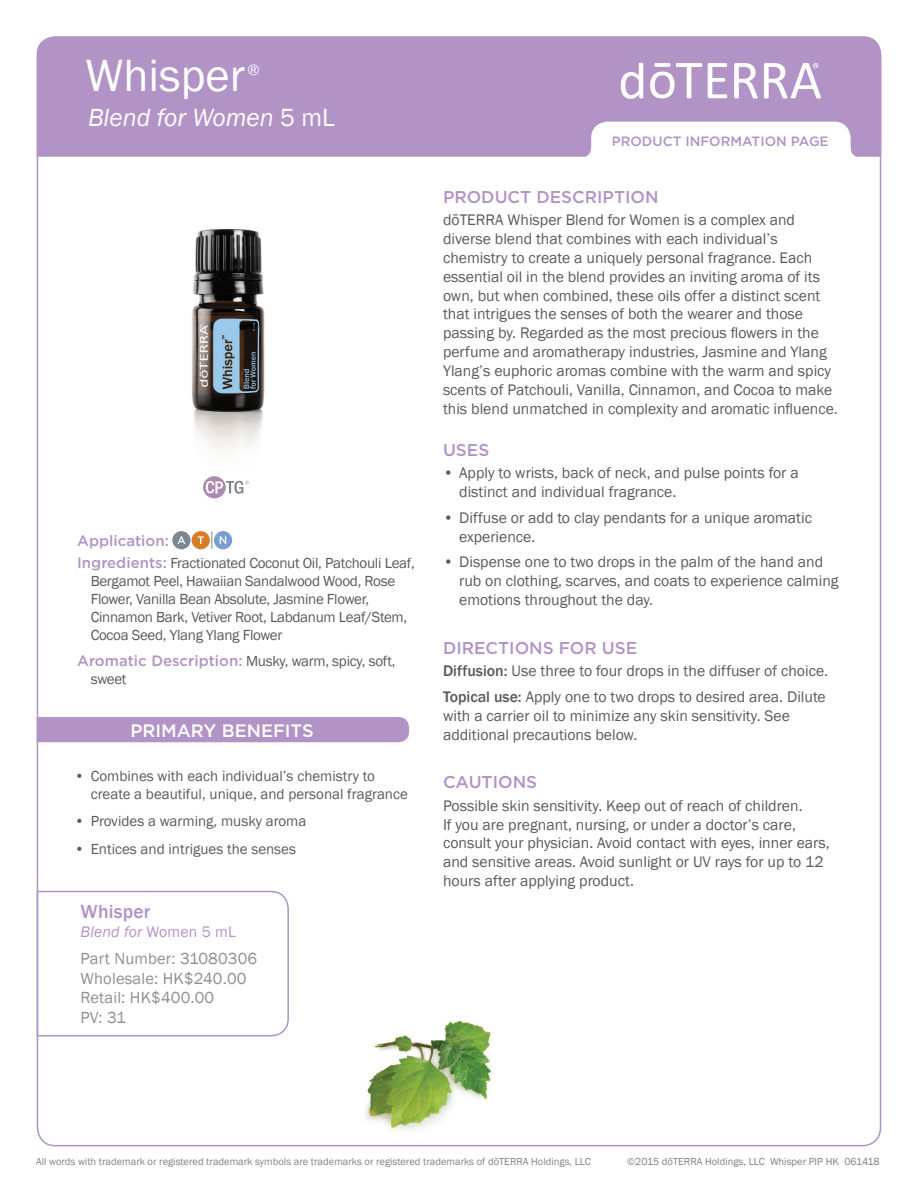
<style>
.page{position:relative;width:918px;height:1188px;background:#fff}
.page>*{position:absolute;margin:0;border:0;box-sizing:border-box;transform-origin:0 0}
.t1{font:46.5px "Franklin Gothic";color:#fff}
.t2{font:italic 25.5px "Franklin Gothic";color:#fff}
.t3{font:500 19.5px "Franklin Gothic";letter-spacing:.01em;color:#b194c5}
.t4{font:500 18px "Gotham";color:#fff}
.t5{font:500 17.1px "Gotham";color:#b194c5}
.t6{font:16.5px/19.8px "Franklin Gothic";letter-spacing:.01em;color:#8d8f92}
.t7{font:15.75px/18.9px "Franklin Gothic";color:#5a5a5d}
.t8{font:italic 15.75px "Franklin Gothic";letter-spacing:.01em;color:#b194c5}
.t9{font:15.75px "Franklin Gothic";color:#fff}
.t10{font:15px/18px "Franklin Gothic";letter-spacing:-.02em;color:#5a5a5d}
.t11{font:15px/18px "Franklin Gothic";color:#5a5a5d}
.t12{font:500 15px "Gotham";color:#b194c5}
.t13{font:500 13.5px "Gotham";color:#b194c5}
.t14{font:10.5px "Franklin Gothic";color:#808285}
.s1{font-style:normal}
.s2{font-family:"Gotham";font-weight:500;color:#b194c5}
.s3{font-weight:500}
</style>
<div class="page">
<div style="left:37px;top:36px;width:844px;height:121px;background:#b194c5"></div>
<svg style="left:734px;top:63px;width:24px;height:35px"></svg>
<svg style="left:708px;top:63px;width:19px;height:35px"></svg>
<svg style="left:650px;top:63px;width:52px;height:35px"></svg>
<svg style="left:621px;top:63px;width:22px;height:36px"></svg>
<svg style="left:764px;top:63px;width:57px;height:35px"></svg>
<svg style="left:581px;top:122px;width:280px;height:35px"></svg>
<svg style="left:211px;top:532px;width:1px;height:17px"></svg>
<div style="left:172px;top:531px;width:19px;height:18px;background:#7c8791;border-radius:50%"></div>
<div style="left:192px;top:531px;width:18px;height:18px;background:#d77c29;border-radius:50%"></div>
<div style="left:214px;top:531px;width:18px;height:18px;background:#799cd1;border-radius:50%"></div>
<div style="left:37px;top:717px;width:372px;height:25px;background:#b194c5"></div>
<svg style="left:36px;top:890px;width:253px;height:147px"></svg>
<img style="left:192px;top:229px;width:73px;height:220px">
<img style="left:365px;top:1020px;width:127px;height:110px">
<svg style="left:177px;top:536px;width:8px;height:8px"></svg>
<svg style="left:198px;top:536px;width:6px;height:8px"></svg>
<svg style="left:220px;top:536px;width:6px;height:8px"></svg>
<svg style="left:203px;top:476px;width:46px;height:22px"></svg>
<h1 class="t1" style="left:85px;top:47px;width:161px">Whisper</h1>
<p class="t9" style="left:248px;top:60px;width:14px">®</p>
<h2 class="t2" style="left:88px;top:101px;width:248px">Blend for Women <span class="s1">5 mL</span></h2>
<p class="t12" style="left:77px;top:531px;width:93px">Application:</p>
<p class="t10" style="left:91px;top:554px;width:326px;text-indent:-14px"><span class="s2">Ingredients:</span> Fractionated Coconut Oil, Patchouli Leaf, Bergamot Peel, Hawaiian Sandalwood Wood, Rose Flower, Vanilla Bean Absolute, Jasmine Flower, Cinnamon Bark, Vetiver Root, Labdanum Leaf/Stem, Cocoa Seed, Ylang Ylang Flower</p>
<p class="t10" style="left:91px;top:652px;width:306px;text-indent:-14px"><span class="s2">Aromatic Description:</span> Musky, warm, spicy, soft, sweet</p>
<p class="t4" style="left:130px;top:719px;width:185px">PRIMARY BENEFITS</p>
<p class="t11" style="left:91px;top:767px;width:319px;text-indent:-16px">• Combines with each individual’s chemistry to create a beautiful, unique, and personal fragrance</p>
<p class="t11" style="left:75px;top:813px;width:233px">• Provides a warming, musky aroma</p>
<p class="t11" style="left:75px;top:840px;width:223px">• Entices and intrigues the senses</p>
<p class="t3" style="left:81px;top:899px;width:71px">Whisper</p>
<p class="t8" style="left:81px;top:922px;width:157px">Blend for <span class="s1">Women 5 mL</span></p>
<p class="t6" style="left:81px;top:949px;width:178px">Part Number: 31080306<br>Wholesale: HK$240.00<br>Retail: HK$400.00<br>PV: 31</p>
<p class="t13" style="left:612px;top:132px;width:218px">PRODUCT INFORMATION PAGE</p>
<p class="t5" style="left:443px;top:185px;width:217px">PRODUCT DESCRIPTION</p>
<p class="t7" style="left:443px;top:211px;width:396px">dōTERRA Whisper Blend for Women is a complex and diverse blend that combines with each individual’s chemistry to create a uniquely personal fragrance. Each essential oil in the blend provides an inviting aroma of its own, but when combined, these oils offer a distinct scent that intrigues the senses of both the wearer and those passing by. Regarded as the most precious flowers in the perfume and aromatherapy industries, Jasmine and Ylang Ylang’s euphoric aromas combine with the warm and spicy scents of Patchouli, Vanilla, Cinnamon, and Cocoa to make this blend unmatched in complexity and aromatic influence.</p>
<p class="t5" style="left:443px;top:439px;width:48px">USES</p>
<p class="t7" style="left:459px;top:464px;width:341px;text-indent:-16px">• Apply to wrists, back of neck, and pulse points for a distinct and individual fragrance.</p>
<p class="t7" style="left:459px;top:508px;width:354px;text-indent:-16px">• Diffuse or add to clay pendants for a unique aromatic experience.</p>
<p class="t7" style="left:459px;top:553px;width:381px;text-indent:-16px">• Dispense one to two drops in the palm of the hand and rub on clothing, scarves, and coats to experience calming emotions throughout the day.</p>
<p class="t5" style="left:443px;top:637px;width:196px">DIRECTIONS FOR USE</p>
<p class="t7" style="left:443px;top:658px;width:387px;line-height:25.7px"><span class="s3">Diffusion:</span> Use three to four drops in the diffuser of choice.<br><span class="s3">Topical use:</span> Apply one to two drops to desired area. Dilute</p>
<p class="t7" style="left:443px;top:706px;width:348px">with a carrier oil to minimize any skin sensitivity. See additional precautions below.</p>
<p class="t5" style="left:443px;top:771px;width:96px">CAUTIONS</p>
<p class="t7" style="left:443px;top:796px;width:388px">Possible skin sensitivity. Keep out of reach of children.<br>If you are pregnant, nursing, or under a doctor’s care, consult your physician. Avoid contact with eyes, inner ears, and sensitive areas. Avoid sunlight or UV rays for up to 12 hours after applying product.</p>
<p class="t14" style="left:36px;top:1155px;width:556px">All words with trademark or registered trademark symbols are trademarks or registered trademarks of dōTERRA Holdings, LLC</p>
<p class="t14" style="left:627px;top:1155px;width:254px">©2015 dōTERRA Holdings, LLC Whisper PIP HK 061418</p>
</div>
